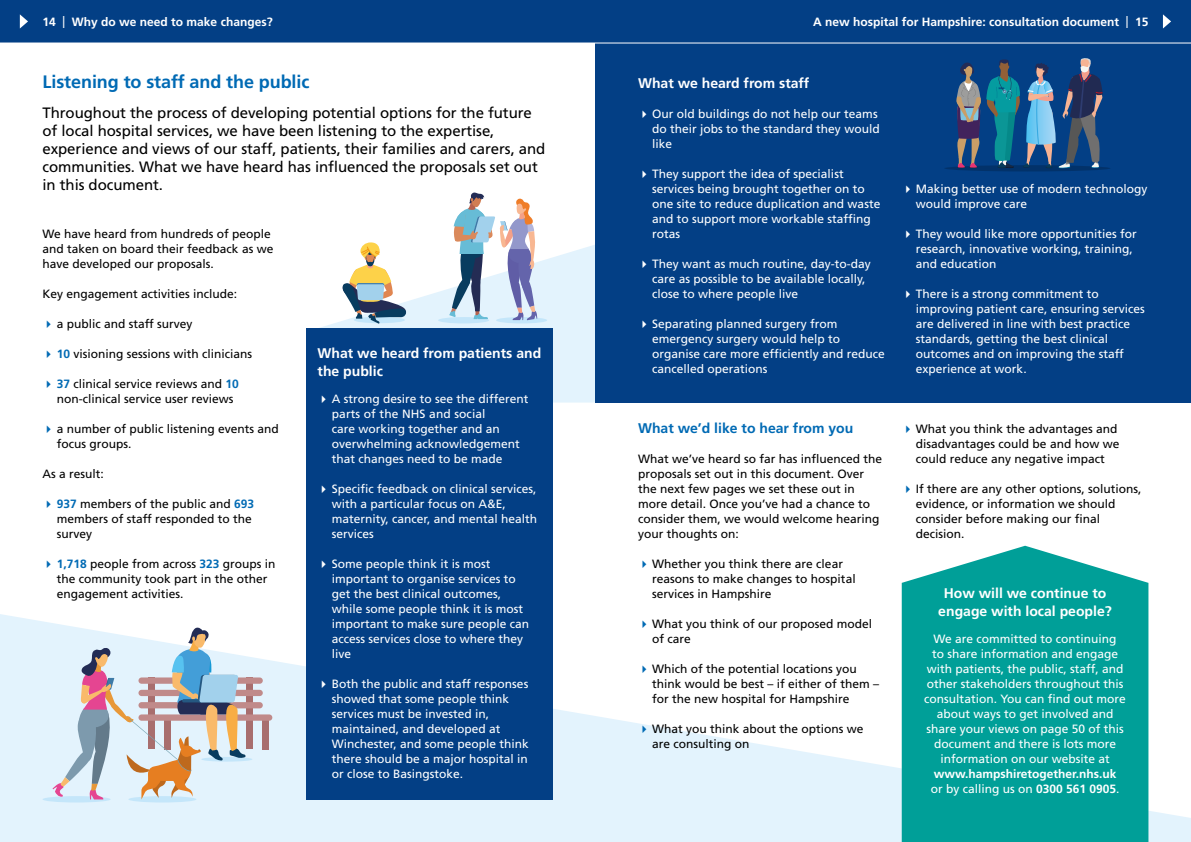
<style>
.page{position:relative;width:1191px;height:842px;background:#fff}
.page>*{position:absolute;margin:0;border:0;box-sizing:border-box;transform-origin:0 0}
.t1{font:700 18px "Frutiger LT Std";letter-spacing:-.005em;color:#006ab4}
.t2{font:15px/18px "Frutiger LT Std";letter-spacing:-.005em;color:#000}
.t3{font:700 14px/18px "Frutiger LT Std";color:#fff}
.t4{font:700 14px "Frutiger LT Std";color:#006ab4}
.t5{font:12px/15px "Frutiger LT Std";color:#fff}
.t6{font:12px/15px "Frutiger LT Std";color:#000}
.t7{font:700 12px/15px "Frutiger LT Std";color:#fff}
.s1{font-weight:400}
.s2{font-weight:700;color:#006ab4}
</style>
<div class="page">
<svg style="left:320px;top:192px;width:275px;height:211px"></svg>
<div style="left:595px;top:43px;width:596px;height:360px;background:#033f85"></div>
<svg style="left:0;top:614px;width:1191px;height:228px;fill:#e3f3fd"></svg>
<div style="left:306px;top:328px;width:247px;height:471px;background:#033f85"></div>
<div style="left:901px;top:546px;width:247px;height:296px;background:#009f98"></div>
<div style="left:43px;top:796px;width:68px;height:6px;background:#c4e6fa;border-radius:50%"></div>
<div style="left:128px;top:796px;width:68px;height:6px;background:#c4e6fa;border-radius:50%"></div>
<div style="left:438px;top:317px;width:51px;height:6px;background:#c4e6fa;border-radius:50%"></div>
<div style="left:496px;top:317px;width:51px;height:6px;background:#c4e6fa;border-radius:50%"></div>
<div style="left:944px;top:165px;width:166px;height:6px;background:#02326a;border-radius:50%"></div>
<svg style="left:449px;top:193px;width:88px;height:127px"></svg>
<svg style="left:343px;top:242px;width:63px;height:82px"></svg>
<div style="left:262px;top:718px;width:6px;height:31px;background:#a86e6e"></div>
<div style="left:138px;top:714px;width:134px;height:7px;background:#c08a8a;border-radius:3px"></div>
<svg style="left:53px;top:628px;width:210px;height:171px;background:#ced0d4"></svg>
<svg style="left:955px;top:58px;width:147px;height:110px"></svg>
<div style="left:0;top:0;width:1191px;height:43px;background:#033f85"></div>
<svg style="left:20px;top:14px;width:8px;height:15px"></svg>
<svg style="left:1163px;top:14px;width:8px;height:15px"></svg>
<hr style="left:0;top:43px;width:1191px;height:1px;background:#fff">
<svg style="left:642px;top:620px;width:4px;height:8px"></svg>
<svg style="left:642px;top:665px;width:4px;height:8px"></svg>
<svg style="left:642px;top:725px;width:4px;height:8px"></svg>
<p class="t7" style="left:43px;top:14px;width:232px">14 <span class="s1">|</span> Why do we need to make changes?</p>
<p class="t7" style="left:813px;top:14px;width:337px">A new hospital for Hampshire: consultation document <span class="s1">|</span> 15</p>
<h1 class="t1" style="left:43px;top:71px;width:268px">Listening to staff and the public</h1>
<p class="t2" style="left:43px;top:103px;width:504px">Throughout the process of developing potential options for the future of local hospital services, we have been listening to the expertise, experience and views of our staff, patients, their families and carers, and communities. What we have heard has influenced the proposals set out in this document.</p>
<p class="t6" style="left:43px;top:226px;width:232px">We have heard from hundreds of people and taken on board their feedback as we have developed our proposals.</p>
<p class="t6" style="left:43px;top:286px;width:196px">Key engagement activities include:</p>
<p class="t6" style="left:57px;top:316px;width:137px">a public and staff survey</p>
<p class="t6" style="left:57px;top:346px;width:197px"><span class="s2">10</span> visioning sessions with clinicians</p>
<p class="t6" style="left:57px;top:376px;width:184px"><span class="s2">37</span> clinical service reviews and <span class="s2">10 </span>non-clinical service user reviews</p>
<p class="t6" style="left:57px;top:421px;width:224px">a number of public listening events and focus groups.</p>
<p class="t6" style="left:43px;top:466px;width:63px">As a result:</p>
<p class="t6" style="left:57px;top:496px;width:199px"><span class="s2">937</span> members of the public and <span class="s2">693 </span>members of staff responded to the survey</p>
<p class="t6" style="left:57px;top:556px;width:220px"><span class="s2">1,718</span> people from across <span class="s2">323</span> groups in the community took part in the other engagement activities.</p>
<p class="t3" style="left:317px;top:344px;width:225px">What we heard from patients and the public</p>
<p class="t5" style="left:332px;top:391px;width:198px">A strong desire to see the different parts of the NHS and social<br>care working together and an overwhelming acknowledgement that changes need to be made</p>
<p class="t5" style="left:332px;top:481px;width:207px">Specific feedback on clinical services, with a particular focus on A&amp;E, maternity, cancer, and mental health services</p>
<p class="t5" style="left:332px;top:556px;width:199px">Some people think it is most important to organise services to get the best clinical outcomes, while some people think it is most important to make sure people can access services close to where they live</p>
<p class="t5" style="left:332px;top:676px;width:198px">Both the public and staff responses showed that some people think services must be invested in, maintained, and developed at<br>Winchester, and some people think there should be a major hospital in or close to Basingstoke.</p>
<p class="t3" style="left:638px;top:74px;width:173px">What we heard from staff</p>
<p class="t5" style="left:652px;top:106px;width:229px">Our old buildings do not help our teams do their jobs to the standard they would like</p>
<p class="t5" style="left:652px;top:166px;width:230px">They support the idea of specialist services being brought together on to one site to reduce duplication and waste and to support more workable staffing rotas</p>
<p class="t5" style="left:652px;top:256px;width:220px">They want as much routine, day-to-day care as possible to be available locally, close to where people live</p>
<p class="t5" style="left:652px;top:316px;width:234px">Separating planned surgery from emergency surgery would help to organise care more efficiently and reduce cancelled operations</p>
<p class="t4" style="left:638px;top:419px;width:217px">What we’d like to hear from you</p>
<p class="t6" style="left:638px;top:451px;width:246px">What we’ve heard so far has influenced the proposals set out in this document. Over the next few pages we set these out in more detail. Once you’ve had a chance to consider them, we would welcome hearing your thoughts on:</p>
<p class="t6" style="left:652px;top:556px;width:205px">Whether you think there are clear reasons to make changes to hospital services in Hampshire</p>
<p class="t6" style="left:652px;top:616px;width:222px">What you think of our proposed model of care</p>
<p class="t6" style="left:652px;top:661px;width:228px">Which of the potential locations you think would be best – if either of them – for the new hospital for Hampshire</p>
<p class="t6" style="left:652px;top:721px;width:213px">What you think about the options we are consulting on</p>
<p class="t5" style="left:916px;top:181px;width:233px">Making better use of modern technology would improve care</p>
<p class="t5" style="left:916px;top:226px;width:222px">They would like more opportunities for research, innovative working, training, and education</p>
<p class="t5" style="left:916px;top:286px;width:230px">There is a strong commitment to improving patient care, ensuring services are delivered in line with best practice standards, getting the best clinical outcomes and on improving the staff experience at work.</p>
<p class="t6" style="left:916px;top:421px;width:205px">What you think the advantages and disadvantages could be and how we could reduce any negative impact</p>
<p class="t6" style="left:916px;top:481px;width:227px">If there are any other options, solutions, evidence, or information we should consider before making our final decision.</p>
<p class="t3" style="left:938px;top:584px;width:175px;text-align:center">How will we continue to engage with local people?</p>
<p class="t5" style="left:924px;top:631px;width:203px;text-align:center">We are committed to continuing<br>to share information and engage with patients, the public, staff, and other stakeholders throughout this consultation. You can find out more about ways to get involved and share your views on page 50 of this document and there is lots more information on our website at</p>
<p class="t7" style="left:930px;top:766px;width:190px">www.hampshiretogether.nhs.uk <span class="s1">or by calling us on</span> 0300 561 0905<span class="s1">.</span></p>
</div>
